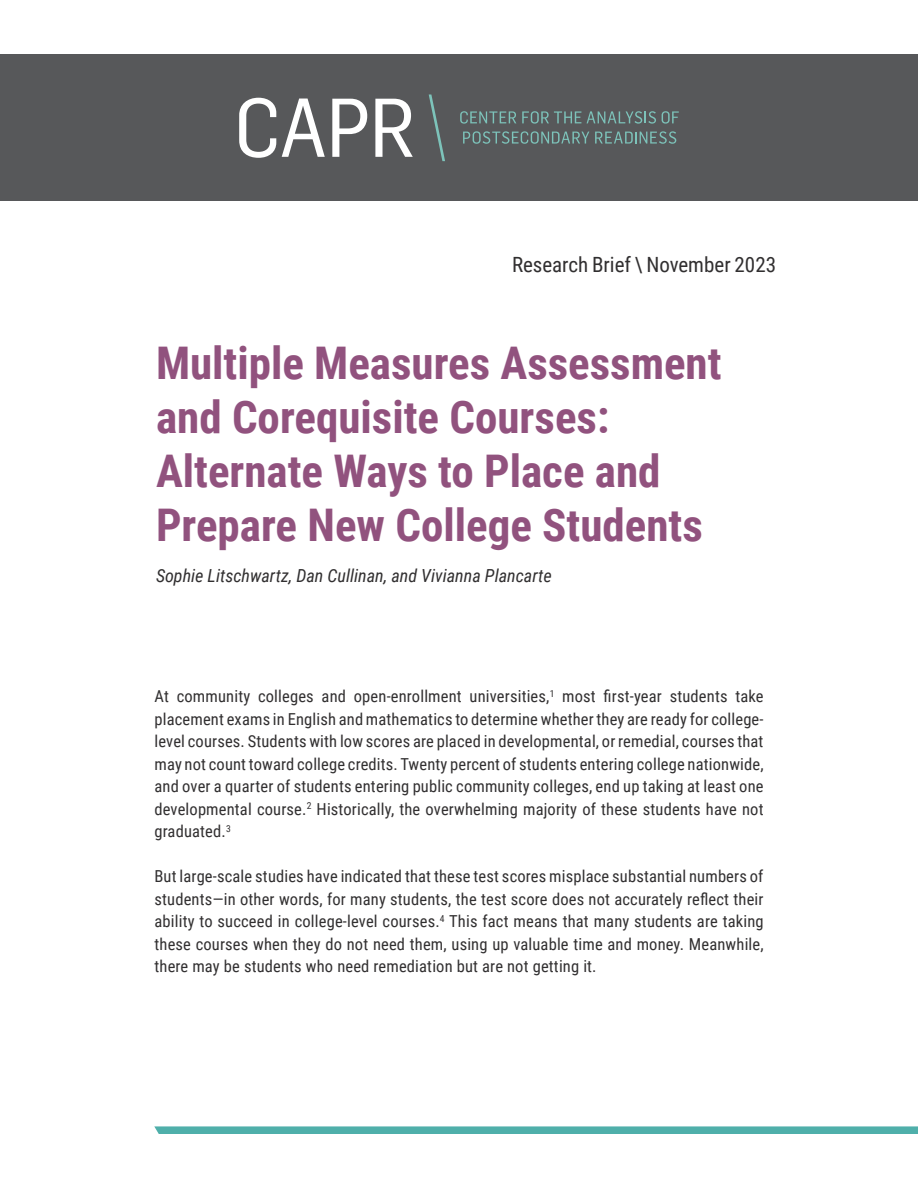
<style>
.page{position:relative;width:918px;height:1188px;background:#fff}
.page>*{position:absolute;margin:0;border:0;box-sizing:border-box;transform-origin:0 0}
.PaperTitle{font:700 45px/54px "Roboto Condensed";color:#91527e}
.Header2{font:21px "Roboto Condensed";color:#312f30}
.Authors{font:italic 18px "Roboto Condensed";color:#312f30}
.BodyCopy{font:16.5px/22.5px "Roboto Condensed";letter-spacing:.01em;color:#312f30;text-align:justify}
</style>
<div class="page">
<div style="left:0;top:55px;width:918px;height:146px;background:#57585a"></div>
<svg style="left:154px;top:1126px;width:764px;height:8px;background:#59b3ae"></svg>
<svg style="left:239px;top:98px;width:37px;height:60px"></svg>
<svg style="left:282px;top:99px;width:43px;height:58px"></svg>
<svg style="left:332px;top:99px;width:35px;height:58px"></svg>
<svg style="left:375px;top:99px;width:38px;height:58px"></svg>
<svg style="left:460px;top:111px;width:56px;height:13px"></svg>
<svg style="left:522px;top:111px;width:59px;height:13px"></svg>
<svg style="left:587px;top:111px;width:69px;height:13px"></svg>
<svg style="left:662px;top:111px;width:17px;height:13px"></svg>
<svg style="left:463px;top:131px;width:126px;height:13px"></svg>
<svg style="left:595px;top:131px;width:81px;height:13px"></svg>
<svg style="left:429px;top:94px;width:16px;height:67px"></svg>
<p class="Header2" style="left:512px;top:250px;width:266px">Research Brief \ November 2023</p>
<p class="PaperTitle" style="left:156px;top:334px;width:567px">Multiple Measures Assessment and Corequisite Courses:<br>Alternate Ways to Place and<br>Prepare New College Students</p>
<p class="Authors" style="left:156px;top:563px;width:397px">Sophie Litschwartz, Dan Cullinan, and Vivianna Plancarte</p>
<p class="BodyCopy" style="left:154px;top:684px;width:611px">At community colleges and open-enrollment universities,<sup>1</sup> most first-year students take placement exams in English and mathematics to determine whether they are ready for college&shy;level courses. Students with low scores are placed in developmental, or remedial, courses that may not count toward college credits. Twenty percent of students entering college nationwide, and over a quarter of students entering public community colleges, end up taking at least one developmental course.<sup>2</sup> Historically, the overwhelming majority of these students have not graduated.<sup>3</sup></p>
<p class="BodyCopy" style="left:154px;top:864px;width:611px">But large-scale studies have indicated that these test scores misplace substantial numbers of students—in other words, for many students, the test score does not accurately reflect their ability to succeed in college-level courses.<sup>4</sup> This fact means that many students are taking these courses when they do not need them, using up valuable time and money. Meanwhile, there may be students who need remediation but are not getting it.</p>
</div>
